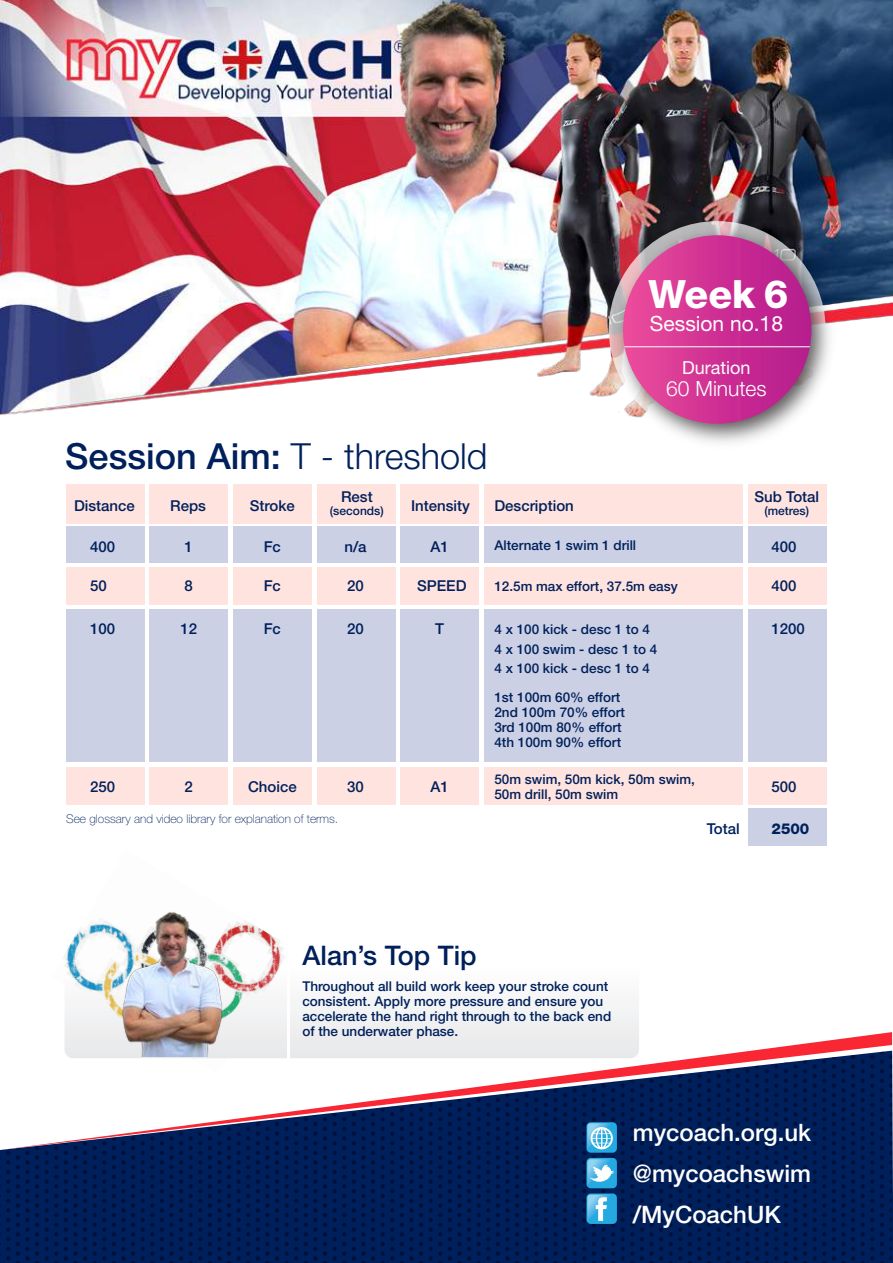
<style>
.page{position:relative;width:893px;height:1263px;background:#fff}
.page>*{position:absolute;margin:0;border:0;box-sizing:border-box;transform-origin:0 0}
.t1{font:800 39px "Helvetica Neue LT Std";color:#fff}
.t2{font:500 36px "Helvetica Neue LT Std";color:#00205b}
.t3{font:500 27px "Helvetica Neue LT Std";color:#00205b}
.t4{font:500 24px/41px "Helvetica Neue LT Std";color:#fff;text-align:justify}
.t5{font:21px "Helvetica Neue LT Std";color:#fff}
.t6{font:300 21px "Helvetica Neue LT Std";color:#fff}
.t7{font:18px "Helvetica Neue LT Std";color:#fff}
.t8{font:500 15px "Helvetica Neue LT Std";color:#00205b}
.t9{font:800 15px "Helvetica Neue LT Std";color:#00205b}
.t10{font:500 13.5px/15px "Helvetica Neue LT Std";color:#00205b}
.t11{font:100 12px "Helvetica Neue LT Std";color:#00205b}
.t12{font:500 12px "Helvetica Neue LT Std";color:#00205b}
.s1{font-weight:300}
</style>
<div class="page">
<div style="left:292px;top:1004px;width:347px;height:28px;background:#f0f1f2"></div>
<img style="left:63px;top:918px;width:229px;height:114px">
<img style="left:119px;top:912px;width:106px;height:120px">
<img style="left:0;top:0;width:893px;height:415px">
<div style="left:10px;top:1051px;width:883px;height:212px;background:#00205b"></div>
<svg style="left:10px;top:1032px;width:882px;height:118px"></svg>
<svg style="left:496px;top:1051px;width:42px;height:212px;background:#30416f"></svg>
<svg style="left:640px;top:1051px;width:42px;height:212px;background:#1e2e61"></svg>
<svg style="left:688px;top:1051px;width:42px;height:212px;background:#17285c"></svg>
<svg style="left:736px;top:1051px;width:42px;height:212px;background:#112358"></svg>
<svg style="left:784px;top:1051px;width:42px;height:212px;background:#0b2259"></svg>
<svg style="left:832px;top:1051px;width:42px;height:212px;background:#042159"></svg>
<svg style="left:880px;top:1051px;width:12px;height:212px;background:#001d55"></svg>
<svg style="left:0;top:1148px;width:10px;height:115px"></svg>
<svg style="left:16px;top:1051px;width:23px;height:212px"></svg>
<svg style="left:45px;top:1051px;width:13px;height:212px"></svg>
<svg style="left:64px;top:1051px;width:23px;height:212px"></svg>
<svg style="left:93px;top:1051px;width:13px;height:212px"></svg>
<svg style="left:112px;top:1051px;width:23px;height:212px"></svg>
<svg style="left:141px;top:1051px;width:13px;height:212px"></svg>
<svg style="left:160px;top:1051px;width:23px;height:212px"></svg>
<svg style="left:189px;top:1051px;width:13px;height:212px"></svg>
<svg style="left:208px;top:1051px;width:42px;height:212px"></svg>
<svg style="left:256px;top:1051px;width:42px;height:212px"></svg>
<svg style="left:304px;top:1051px;width:42px;height:212px"></svg>
<svg style="left:352px;top:1051px;width:42px;height:212px"></svg>
<svg style="left:400px;top:1051px;width:42px;height:212px"></svg>
<svg style="left:448px;top:1051px;width:42px;height:212px"></svg>
<svg style="left:544px;top:1051px;width:90px;height:212px;background:#364f7d"></svg>
<img style="left:605px;top:218px;width:237px;height:225px">
<div style="left:623px;top:235px;width:188px;height:189px;background:linear-gradient(to right,#eb4d9c,#b41a8d);border-radius:94px"></div>
<hr style="left:625px;top:346px;width:185px;height:1px;background:#fff">
<div style="left:150px;top:484px;width:78px;height:39px;background:#ffe3de"></div>
<div style="left:66px;top:484px;width:78px;height:39px;background:#ffe3de"></div>
<div style="left:233px;top:484px;width:78px;height:39px;background:#ffe3de"></div>
<div style="left:317px;top:484px;width:78px;height:39px;background:#ffe3de"></div>
<div style="left:401px;top:484px;width:78px;height:39px;background:#ffe3de"></div>
<div style="left:485px;top:484px;width:258px;height:39px;background:#ffe3de"></div>
<div style="left:748px;top:484px;width:78px;height:39px;background:#ffe3de"></div>
<div style="left:150px;top:527px;width:78px;height:36px;background:#cbd0e4"></div>
<div style="left:66px;top:527px;width:78px;height:36px;background:#cbd0e4"></div>
<div style="left:233px;top:527px;width:78px;height:36px;background:#cbd0e4"></div>
<div style="left:317px;top:527px;width:78px;height:36px;background:#cbd0e4"></div>
<div style="left:401px;top:527px;width:78px;height:36px;background:#cbd0e4"></div>
<div style="left:485px;top:527px;width:258px;height:36px;background:#cbd0e4"></div>
<div style="left:748px;top:527px;width:78px;height:36px;background:#cbd0e4"></div>
<div style="left:150px;top:768px;width:78px;height:37px;background:#ffe3de"></div>
<div style="left:66px;top:768px;width:78px;height:37px;background:#ffe3de"></div>
<div style="left:233px;top:768px;width:78px;height:37px;background:#ffe3de"></div>
<div style="left:317px;top:768px;width:78px;height:37px;background:#ffe3de"></div>
<div style="left:401px;top:768px;width:78px;height:37px;background:#ffe3de"></div>
<div style="left:485px;top:768px;width:258px;height:37px;background:#ffe3de"></div>
<div style="left:748px;top:768px;width:78px;height:37px;background:#ffe3de"></div>
<div style="left:748px;top:808px;width:78px;height:37px;background:#cbd0e4"></div>
<div style="left:150px;top:567px;width:78px;height:38px;background:#ffe3de"></div>
<div style="left:66px;top:567px;width:78px;height:38px;background:#ffe3de"></div>
<div style="left:233px;top:567px;width:78px;height:38px;background:#ffe3de"></div>
<div style="left:317px;top:567px;width:78px;height:38px;background:#ffe3de"></div>
<div style="left:401px;top:567px;width:78px;height:38px;background:#ffe3de"></div>
<div style="left:485px;top:567px;width:258px;height:38px;background:#ffe3de"></div>
<div style="left:748px;top:567px;width:78px;height:38px;background:#ffe3de"></div>
<hr style="left:287px;top:906px;width:3px;height:160px;background:#fff">
<div style="left:150px;top:609px;width:78px;height:153px;background:#cbd0e4"></div>
<div style="left:66px;top:609px;width:78px;height:153px;background:#cbd0e4"></div>
<div style="left:233px;top:609px;width:78px;height:153px;background:#cbd0e4"></div>
<div style="left:317px;top:609px;width:78px;height:153px;background:#cbd0e4"></div>
<div style="left:401px;top:609px;width:78px;height:153px;background:#cbd0e4"></div>
<div style="left:485px;top:609px;width:258px;height:153px;background:#cbd0e4"></div>
<div style="left:748px;top:609px;width:78px;height:153px;background:#cbd0e4"></div>
<h1 class="t1" style="left:648px;top:271px;width:141px">Week 6</h1>
<h3 class="t5" style="left:650px;top:311px;width:135px">Session no.18</h3>
<h3 class="t7" style="left:682px;top:357px;width:70px">Duration</h3>
<h2 class="t2" style="left:65px;top:435px;width:424px">Session Aim: <span class="s1">T - threshold</span></h2>
<p class="t8" style="left:74px;top:497px;width:62px">Distance</p>
<p class="t8" style="left:170px;top:497px;width:37px">Reps</p>
<p class="t8" style="left:250px;top:497px;width:47px">Stroke</p>
<p class="t8" style="left:411px;top:497px;width:60px">Intensity</p>
<p class="t8" style="left:341px;top:487px;width:33px">Rest</p>
<p class="t12" style="left:330px;top:504px;width:55px">(seconds)</p>
<p class="t8" style="left:494px;top:497px;width:81px">Description</p>
<p class="t8" style="left:90px;top:538px;width:27px">400</p>
<p class="t8" style="left:185px;top:538px;width:10px">1</p>
<p class="t8" style="left:264px;top:538px;width:19px">Fc</p>
<p class="t8" style="left:344px;top:538px;width:24px">n/a</p>
<p class="t8" style="left:430px;top:538px;width:20px">A1</p>
<p class="t10" style="left:494px;top:538px;width:143px">Alternate 1 swim 1 drill</p>
<h3 class="t6" style="left:666px;top:375px;width:102px">60 Minutes</h3>
<p class="t8" style="left:754px;top:487px;width:66px">Sub Total</p>
<p class="t12" style="left:764px;top:504px;width:46px">(metres)</p>
<p class="t8" style="left:772px;top:538px;width:27px">400</p>
<p class="t8" style="left:90px;top:576px;width:18px">50</p>
<p class="t8" style="left:185px;top:576px;width:10px">8</p>
<p class="t8" style="left:264px;top:576px;width:19px">Fc</p>
<p class="t8" style="left:347px;top:576px;width:18px">20</p>
<p class="t8" style="left:417px;top:576px;width:51px">SPEED</p>
<p class="t10" style="left:494px;top:578px;width:185px">12.5m max effort, 37.5m easy</p>
<p class="t8" style="left:772px;top:576px;width:27px">400</p>
<p class="t8" style="left:90px;top:620px;width:27px">100</p>
<p class="t8" style="left:180px;top:620px;width:18px">12</p>
<p class="t8" style="left:264px;top:620px;width:19px">Fc</p>
<p class="t8" style="left:435px;top:620px;width:10px">T</p>
<p class="t10" style="left:494px;top:622px;width:157px">4 x 100 kick - desc 1 to 4</p>
<p class="t8" style="left:772px;top:620px;width:35px">1200</p>
<p class="t10" style="left:494px;top:640px;width:164px;line-height:18.8px">4 x 100 swim - desc 1 to 4<br>4 x 100 kick - desc 1 to 4</p>
<p class="t10" style="left:494px;top:689px;width:132px">1st 100m 60% effort<br>2nd 100m 70% effort<br>3rd 100m 80% effort<br>4th 100m 90% effort</p>
<p class="t8" style="left:347px;top:620px;width:18px">20</p>
<p class="t10" style="left:494px;top:771px;width:202px">50m swim, 50m kick, 50m swim,<br>50m drill, 50m swim</p>
<p class="t8" style="left:90px;top:778px;width:27px">250</p>
<p class="t8" style="left:185px;top:778px;width:10px">2</p>
<p class="t8" style="left:248px;top:778px;width:50px">Choice</p>
<p class="t8" style="left:430px;top:778px;width:20px">A1</p>
<p class="t8" style="left:772px;top:778px;width:27px">500</p>
<p class="t8" style="left:347px;top:778px;width:18px">30</p>
<p class="t11" style="left:66px;top:811px;width:274px">See glossary and video library for explanation of terms.</p>
<p class="t8" style="left:707px;top:819px;width:35px">Total</p>
<p class="t9" style="left:772px;top:820px;width:39px">2500</p>
<h3 class="t3" style="left:303px;top:939px;width:176px">Alan’s Top Tip</h3>
<p class="t10" style="left:302px;top:978px;width:310px">Throughout all build work keep your stroke count consistent. Apply more pressure and ensure you accelerate the hand right through to the back end of the underwater phase.</p>
<h3 class="t4" style="left:633px;top:1112px;width:180px">mycoach.org.uk @mycoachswim /MyCoachUK</h3>
</div>
